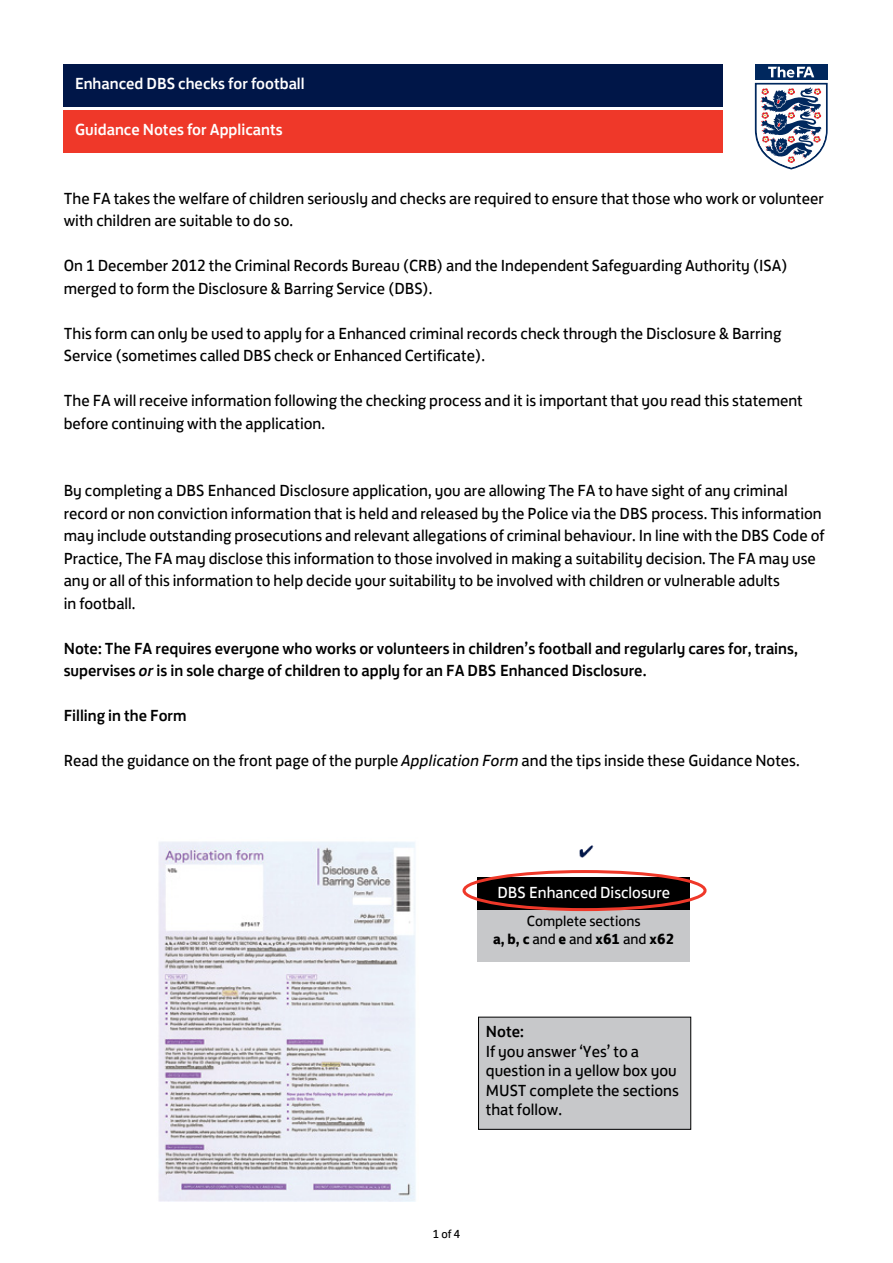
<style>
.page{position:relative;width:893px;height:1263px;background:#fff}
.page>*{position:absolute;margin:0;border:0;box-sizing:border-box;transform-origin:0 0}
.t1{font:16.5px/22.5px "FS Jack";color:#000}
.t2{font:500 16.5px/22.5px "FS Jack";color:#000}
.t3{font:500 16.5px "FS Jack";color:#fff}
.t4{font:16.5px "FS Jack";color:#fff}
.t5{font:15px/18px "FS Jack";color:#000;text-align:center}
.t6{font:12px "FS Jack";color:#000}
.s1{font-style:italic}
.s2{font-weight:700}
</style>
<div class="page">
<div style="left:478px;top:1017px;width:213px;height:112px;background:#c7c8ca"></div>
<div style="left:478px;top:1017px;width:213px;height:112px;border:1px solid #000"></div>
<svg style="left:754px;top:64px;width:74px;height:106px"></svg>
<div style="left:64px;top:64px;width:659px;height:42px;background:#001648"></div>
<div style="left:64px;top:111px;width:659px;height:42px;background:#ef3829"></div>
<div style="left:477px;top:877px;width:213px;height:34px;background:#000"></div>
<div style="left:477px;top:910px;width:213px;height:52px;background:#c7c8ca"></div>
<img style="left:158px;top:841px;width:258px;height:360px">
<img style="left:579px;top:845px;width:15px;height:13px">
<div style="left:462px;top:870px;width:244px;height:41px;border:3px solid #ef3829;border-radius:50%"></div>
<p class="t3" style="left:75px;top:70px;width:231px">Enhanced DBS checks for football</p>
<p class="t3" style="left:75px;top:116px;width:209px">Guidance Notes for Applicants</p>
<p class="t1" style="left:64px;top:185px;width:761px">The FA takes the welfare of children seriously and checks are required to ensure that those who work or volunteer with children are suitable to do so.</p>
<p class="t1" style="left:64px;top:253px;width:725px">On 1 December 2012 the Criminal Records Bureau (CRB) and the Independent Safeguarding Authority (ISA) merged to form the Disclosure &amp; Barring Service (DBS).</p>
<p class="t1" style="left:64px;top:320px;width:719px">This form can only be used to apply for a Enhanced criminal records check through the Disclosure &amp; Barring<br>Service (sometimes called DBS check or Enhanced Certificate).</p>
<p class="t1" style="left:64px;top:388px;width:740px">The FA will receive information following the checking process and it is important that you read this statement before continuing with the application.</p>
<p class="t1" style="left:64px;top:478px;width:762px">By completing a DBS Enhanced Disclosure application, you are allowing The FA to have sight of any criminal record or non conviction information that is held and released by the Police via the DBS process. This information may include outstanding prosecutions and relevant allegations of criminal behaviour. In line with the DBS Code of Practice, The FA may disclose this information to those involved in making a suitability decision. The FA may use any or all of this information to help decide your suitability to be involved with children or vulnerable adults<br>in football.</p>
<p class="t2" style="left:64px;top:636px;width:736px">Note: The FA requires everyone who works or volunteers in children’s football and regularly cares for, trains, supervises <span class="s1">or</span> is in sole charge of children to apply for an FA DBS Enhanced Disclosure.</p>
<p class="t2" style="left:64px;top:703px;width:124px">Filling in the Form</p>
<p class="t1" style="left:64px;top:748px;width:737px">Read the guidance on the front page of the purple <span class="s1">Application Form</span> and the tips inside these Guidance Notes.</p>
<p class="t4" style="left:497px;top:879px;width:174px">DBS Enhanced Disclosure</p>
<p class="t5" style="left:493px;top:911px;width:183px">Complete sections<br><span class="s2">a, b, c</span> and <span class="s2">e</span> and <span class="s2">x61</span> and <span class="s2">x62</span></p>
<p class="t2" style="left:486px;top:1019px;width:40px">Note:</p>
<p class="t1" style="left:486px;top:1040px;width:195px;line-height:19.5px">If you answer ‘Yes’ to a question in a yellow box you<br>MUST complete the sections that follow.</p>
<p class="t6" style="left:433px;top:1224px;width:29px">1 of 4</p>
</div>
